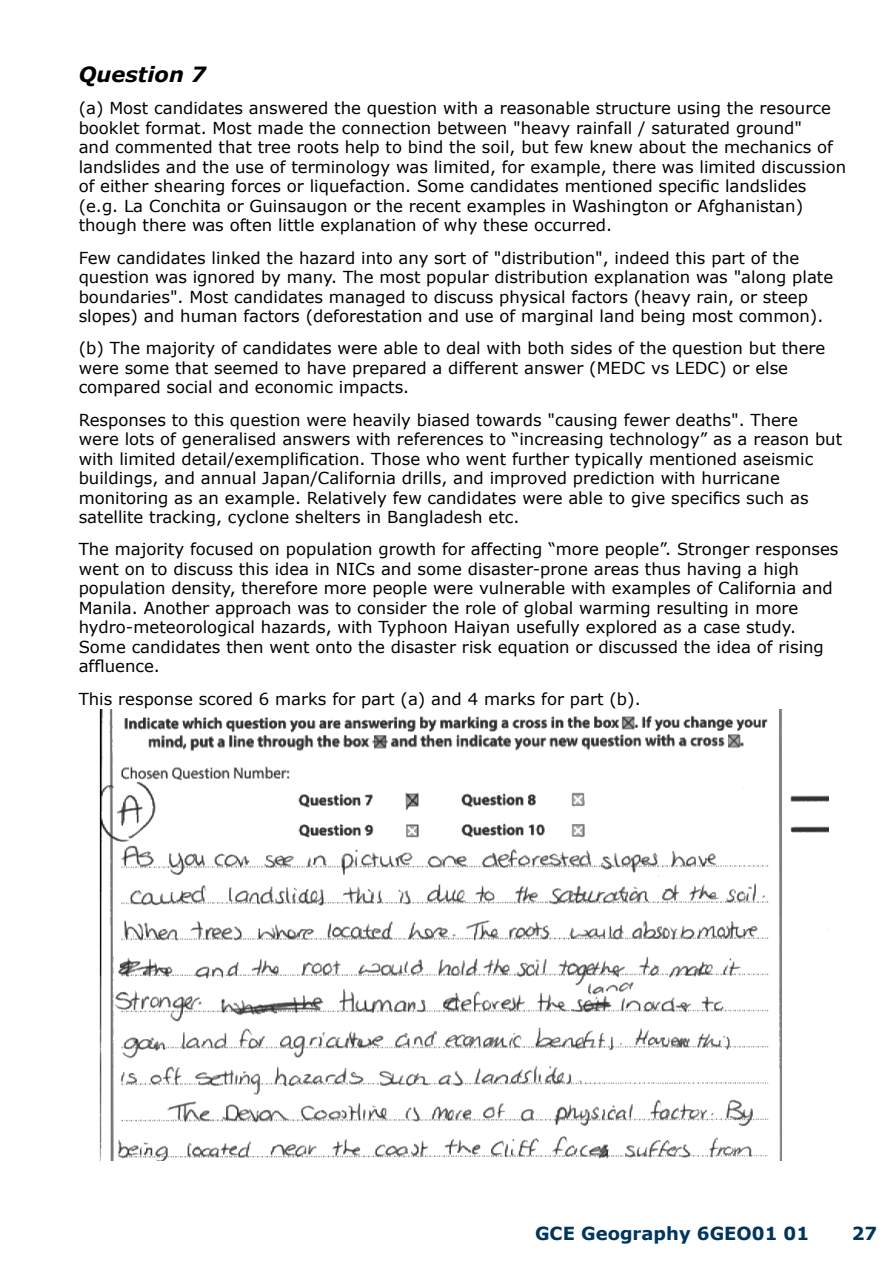
<style>
.page{position:relative;width:893px;height:1263px;background:#fff}
.page>*{position:absolute;margin:0;border:0;box-sizing:border-box;transform-origin:0 0}
.t1{font:italic 700 21px "Verdana";color:#000}
.t2{font:700 18px "Verdana";color:#00355f}
.t3{font:16.5px/19.5px "Verdana";color:#000}
</style>
<div class="page">
<img style="left:99px;top:710px;width:729px;height:451px">
<p class="t1" style="left:79px;top:59px;width:129px">Question 7</p>
<p class="t3" style="left:79px;top:98px;width:769px">(a) Most candidates answered the question with a reasonable structure using the resource booklet format. Most made the connection between "heavy rainfall / saturated ground"<br>and commented that tree roots help to bind the soil, but few knew about the mechanics of landslides and the use of terminology was limited, for example, there was limited discussion of either shearing forces or liquefaction. Some candidates mentioned specific landslides (e.g. La Conchita or Guinsaugon or the recent examples in Washington or Afghanistan) though there was often little explanation of why these occurred.</p>
<p class="t3" style="left:79px;top:248px;width:756px">Few candidates linked the hazard into any sort of "distribution", indeed this part of the question was ignored by many. The most popular distribution explanation was "along plate boundaries". Most candidates managed to discuss physical factors (heavy rain, or steep slopes) and human factors (deforestation and use of marginal land being most common).</p>
<p class="t3" style="left:79px;top:338px;width:748px">(b) The majority of candidates were able to deal with both sides of the question but there were some that seemed to have prepared a different answer (MEDC vs LEDC) or else compared social and economic impacts.</p>
<p class="t3" style="left:79px;top:410px;width:765px">Responses to this question were heavily biased towards "causing fewer deaths". There<br>were lots of generalised answers with references to “increasing technology” as a reason but with limited detail/exemplification. Those who went further typically mentioned aseismic buildings, and annual Japan/California drills, and improved prediction with hurricane monitoring as an example. Relatively few candidates were able to give specifics such as satellite tracking, cyclone shelters in Bangladesh etc.</p>
<p class="t3" style="left:79px;top:539px;width:761px">The majority focused on population growth for affecting “more people”. Stronger responses went on to discuss this idea in NICs and some disaster-prone areas thus having a high population density, therefore more people were vulnerable with examples of California and Manila. Another approach was to consider the role of global warming resulting in more hydro-meteorological hazards, with Typhoon Haiyan usefully explored as a case study.<br>Some candidates then went onto the disaster risk equation or discussed the idea of rising affluence.</p>
<p class="t3" style="left:79px;top:689px;width:564px">This response scored 6 marks for part (a) and 4 marks for part (b).</p>
<p class="t2" style="left:535px;top:1221px;width:276px">GCE Geography 6GEO01 01</p>
<p class="t2" style="left:852px;top:1221px;width:27px">27</p>
</div>
